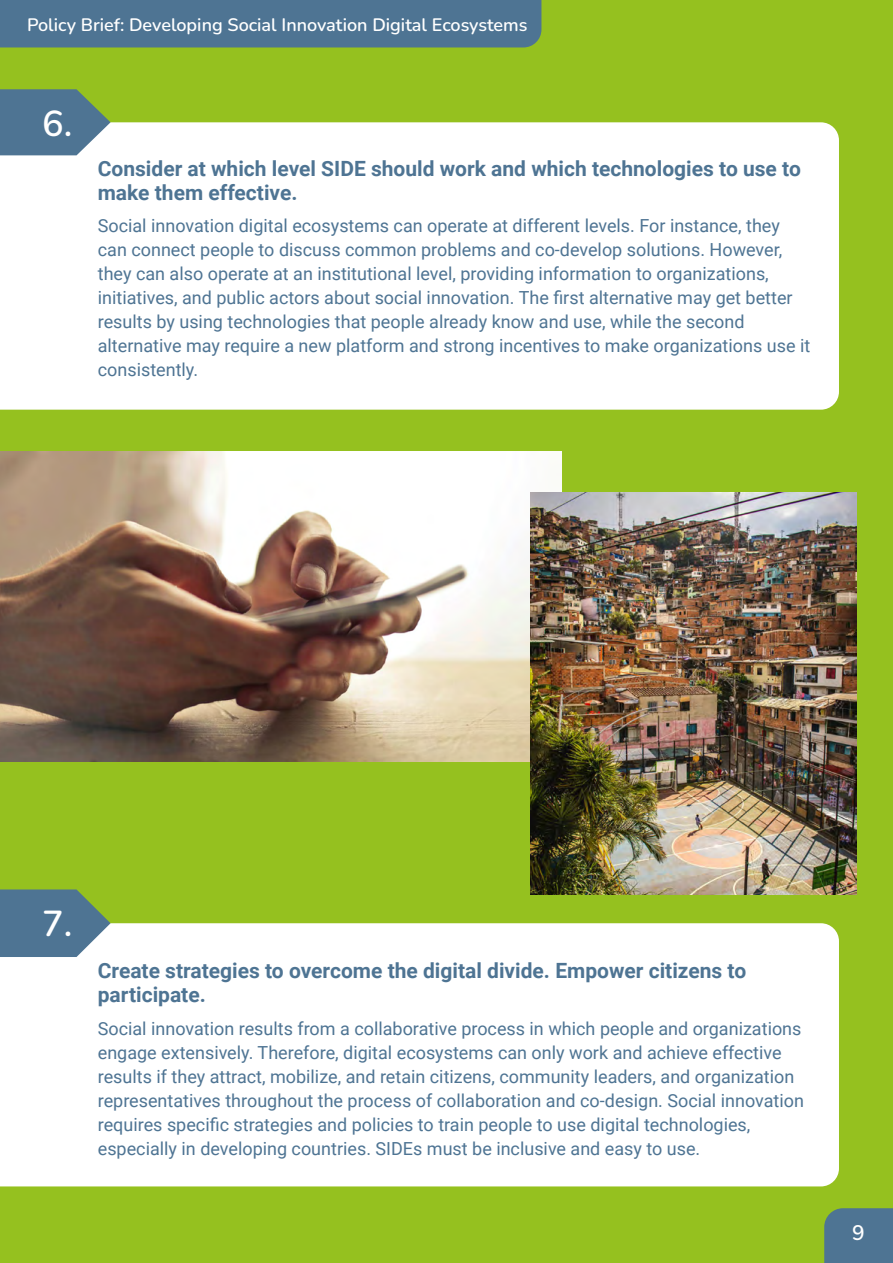
<style>
.page{position:relative;width:893px;height:1263px;background:#95c11f}
.page>*{position:absolute;margin:0;border:0;box-sizing:border-box;transform-origin:0 0}
.Zahl_Recomm{font:600 36px "Nunito";color:#fff}
.Recommendations_erste_Zeile{font:700 21px/24px "Roboto";color:#4e7493}
.t1{font:600 21px "Nunito";color:#fff}
.Recommendations_FLießtext{font:18px/24px "Roboto";color:#4e7493}
.t2{font:600 18px "Nunito";color:#fff}
</style>
<div class="page">
<div style="left:0;top:0;width:541px;height:47px;background:#4e7493"></div>
<div style="left:824px;top:1208px;width:69px;height:55px;background:#4e7493"></div>
<div style="left:0;top:923px;width:839px;height:263px;background:#fff"></div>
<svg style="left:0;top:889px;width:111px;height:68px;background:#618591"></svg>
<div style="left:0;top:122px;width:839px;height:288px;background:#fff"></div>
<svg style="left:0;top:89px;width:111px;height:66px;background:#618591"></svg>
<img style="left:0;top:451px;width:561px;height:310px">
<img style="left:530px;top:492px;width:327px;height:403px">
<p class="t2" style="left:27px;top:12px;width:502px">Policy Brief: Developing Social Innovation Digital Ecosystems</p>
<p class="Zahl_Recomm" style="left:42px;top:98px;width:32px">6.</p>
<p class="Recommendations_erste_Zeile" style="left:98px;top:156px;width:705px">Consider at which level SIDE should work and which technologies to use to make them effective.</p>
<p class="Recommendations_FLießtext" style="left:98px;top:213px;width:714px">Social innovation digital ecosystems can operate at different levels. For instance, they can connect people to discuss common problems and co-develop solutions. However, they can also operate at an institutional level, providing information to organizations, initiatives, and public actors about social innovation. The first alternative may get better results by using technologies that people already know and use, while the second alternative may require a new platform and strong incentives to make organizations use it consistently.</p>
<p class="Zahl_Recomm" style="left:42px;top:898px;width:32px">7.</p>
<p class="Recommendations_erste_Zeile" style="left:98px;top:958px;width:650px">Create strategies to overcome the digital divide. Empower citizens to participate.</p>
<p class="Recommendations_FLießtext" style="left:98px;top:1015px;width:708px">Social innovation results from a collaborative process in which people and organizations engage extensively. Therefore, digital ecosystems can only work and achieve effective results if they attract, mobilize, and retain citizens, community leaders, and organization representatives throughout the process of collaboration and co-design. Social innovation requires specific strategies and policies to train people to use digital technologies, especially in developing countries. SIDEs must be inclusive and easy to use.</p>
<p class="t1" style="left:852px;top:1218px;width:14px">9</p>
</div>
